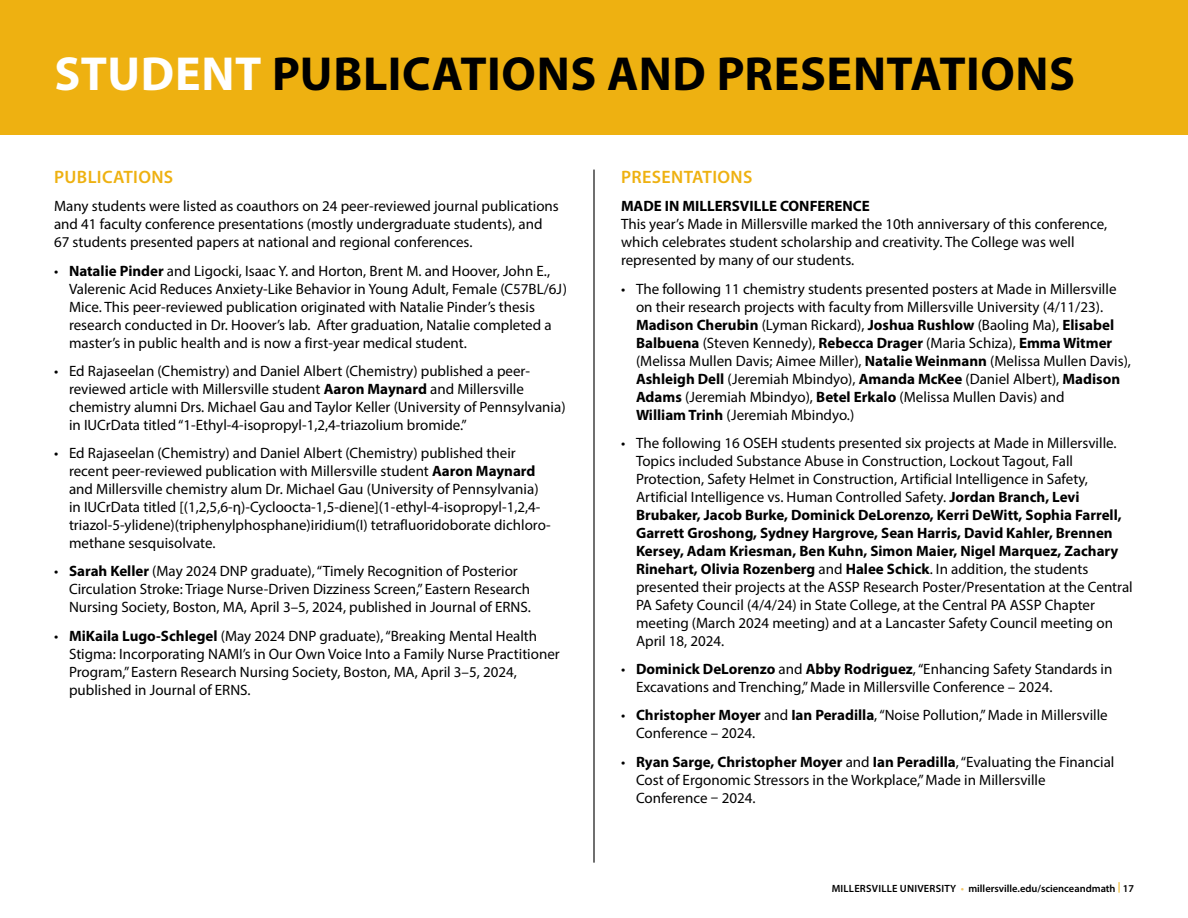
<style>
.page{position:relative;width:1188px;height:918px;background:#fff}
.page>*{position:absolute;margin:0;border:0;box-sizing:border-box;transform-origin:0 0}
.t1{font:700 48px "Myriad Pro";letter-spacing:.01em;color:#000}
.t2{font:600 18px "Myriad Pro";letter-spacing:.02em;color:#eeb111}
.t3{font:15px/18px "Myriad Pro";color:#000}
.t4{font:700 15px "Myriad Pro";color:#000}
.t5{font:600 10.5px "Myriad Pro";color:#000}
.s1{color:#fff}
.s2{font-weight:700}
.s3{color:#f4c86b}
.s4{color:#eeb111}
</style>
<div class="page">
<div style="left:0;top:0;width:1188px;height:135px;background:#eeb111"></div>
<hr style="left:593px;top:170px;width:2px;height:693px;background:#000">
<h1 class="t1" style="left:54px;top:43px;width:1022px"><span class="s1">STUDENT</span> PUBLICATIONS AND PRESENTATIONS</h1>
<p class="t2" style="left:54px;top:166px;width:121px">PUBLICATIONS</p>
<p class="t3" style="left:54px;top:197px;width:506px">Many students were listed as coauthors on 24 peer-reviewed journal publications and 41 faculty conference presentations (mostly undergraduate students), and<br>67 students presented papers at national and regional conferences.</p>
<p class="t3" style="left:69px;top:261px;width:500px;text-indent:-15px">• <span class="s2">Natalie Pinder</span> and Ligocki, Isaac Y. and Horton, Brent M. and Hoover, John E., Valerenic Acid Reduces Anxiety-Like Behavior in Young Adult, Female (C57BL/6J)<br>Mice. This peer-reviewed publication originated with Natalie Pinder’s thesis research conducted in Dr. Hoover’s lab. After graduation, Natalie completed a master’s in public health and is now a first-year medical student.</p>
<p class="t3" style="left:69px;top:362px;width:498px;text-indent:-15px">• Ed Rajaseelan (Chemistry) and Daniel Albert (Chemistry) published a peer&shy;reviewed article with Millersville student <span class="s2">Aaron Maynard</span> and Millersville chemistry alumni Drs. Michael Gau and Taylor Keller (University of Pennsylvania) in IUCrData titled “1-Ethyl-4-isopropyl-1,2,4-triazolium bromide.”</p>
<p class="t3" style="left:69px;top:444px;width:482px;text-indent:-15px">• Ed Rajaseelan (Chemistry) and Daniel Albert (Chemistry) published their recent peer-reviewed publication with Millersville student <span class="s2">Aaron Maynard </span>and Millersville chemistry alum Dr. Michael Gau (University of Pennsylvania) in IUCrData titled [(1,2,5,6-η)-Cycloocta-1,5-diene](1-ethyl-4-isopropyl-1,2,4- triazol-5-ylidene)(triphenylphosphane)iridium(I) tetrafluoridoborate dichloro&shy;methane sesquisolvate.</p>
<p class="t3" style="left:69px;top:562px;width:463px;text-indent:-15px">• <span class="s2">Sarah Keller</span> (May 2024 DNP graduate), “Timely Recognition of Posterior<br>Circulation Stroke: Triage Nurse-Driven Dizziness Screen,” Eastern Research<br>Nursing Society, Boston, MA, April 3–5, 2024, published in Journal of ERNS.</p>
<p class="t3" style="left:69px;top:626px;width:492px;text-indent:-15px">• <span class="s2">MiKaila Lugo-Schlegel</span> (May 2024 DNP graduate), “Breaking Mental Health Stigma: Incorporating NAMI’s in Our Own Voice Into a Family Nurse Practitioner Program,” Eastern Research Nursing Society, Boston, MA, April 3–5, 2024, published in Journal of ERNS.</p>
<p class="t2" style="left:621px;top:166px;width:133px">PRESENTATIONS</p>
<p class="t4" style="left:621px;top:196px;width:250px">MADE IN MILLERSVILLE CONFERENCE</p>
<p class="t3" style="left:621px;top:215px;width:488px">This year’s Made in Millersville marked the 10th anniversary of this conference, which celebrates student scholarship and creativity. The College was well represented by many of our students.</p>
<p class="t3" style="left:636px;top:279px;width:497px;text-indent:-15px">• The following 11 chemistry students presented posters at Made in Millersville on their research projects with faculty from Millersville University (4/11/23).<br><span class="s2">Madison Cherubin</span> (Lyman Rickard), <span class="s2">Joshua Rushlow</span> (Baoling Ma), <span class="s2">Elisabel Balbuena</span> (Steven Kennedy), <span class="s2">Rebecca Drager</span> (Maria Schiza), <span class="s2">Emma Witmer </span>(Melissa Mullen Davis; Aimee Miller), <span class="s2">Natalie Weinmann</span> (Melissa Mullen Davis), <span class="s2">Ashleigh Dell</span> (Jeremiah Mbindyo), <span class="s2">Amanda McKee</span> (Daniel Albert), <span class="s2">Madison Adams</span> (Jeremiah Mbindyo), <span class="s2">Betel Erkalo</span> (Melissa Mullen Davis) and<br><span class="s2">William Trinh</span> (Jeremiah Mbindyo.)</p>
<p class="t3" style="left:636px;top:434px;width:498px;text-indent:-15px">• The following 16 OSEH students presented six projects at Made in Millersville.<br>Topics included Substance Abuse in Construction, Lockout Tagout, Fall Protection, Safety Helmet in Construction, Artificial Intelligence in Safety, Artificial Intelligence vs. Human Controlled Safety. <span class="s2">Jordan Branch, Levi Brubaker, Jacob Burke, Dominick DeLorenzo, Kerri DeWitt, Sophia Farrell, Garrett Groshong, Sydney Hargrove, Sean Harris, David Kahler, Brennen Kersey, Adam Kriesman, Ben Kuhn, Simon Maier, Nigel Marquez, Zachary Rinehart, Olivia Rozenberg</span> and <span class="s2">Halee Schick</span>. In addition, the students presented their projects at the ASSP Research Poster/Presentation at the Central PA Safety Council (4/4/24) in State College, at the Central PA ASSP Chapter meeting (March 2024 meeting) and at a Lancaster Safety Council meeting on April 18, 2024.</p>
<p class="t3" style="left:636px;top:660px;width:478px;text-indent:-15px">• <span class="s2">Dominick DeLorenzo</span> and <span class="s2">Abby Rodriguez</span>, “Enhancing Safety Standards in<br>Excavations and Trenching,” Made in Millersville Conference – 2024.</p>
<p class="t3" style="left:636px;top:706px;width:473px;text-indent:-15px">• <span class="s2">Christopher Moyer</span> and <span class="s2">Ian Peradilla</span>, “Noise Pollution,” Made in Millersville<br>Conference – 2024.</p>
<p class="t3" style="left:636px;top:752px;width:480px;text-indent:-15px">• <span class="s2">Ryan Sarge, Christopher Moyer</span> and <span class="s2">Ian Peradilla</span>, “Evaluating the Financial<br>Cost of Ergonomic Stressors in the Workplace,” Made in Millersville<br>Conference – 2024.</p>
<p class="t5" style="left:832px;top:881px;width:304px">MILLERSVILLE UNIVERSITY <span class="s3">•</span> millersville.edu/scienceandmath <span class="s4">|</span> 17</p>
</div>
